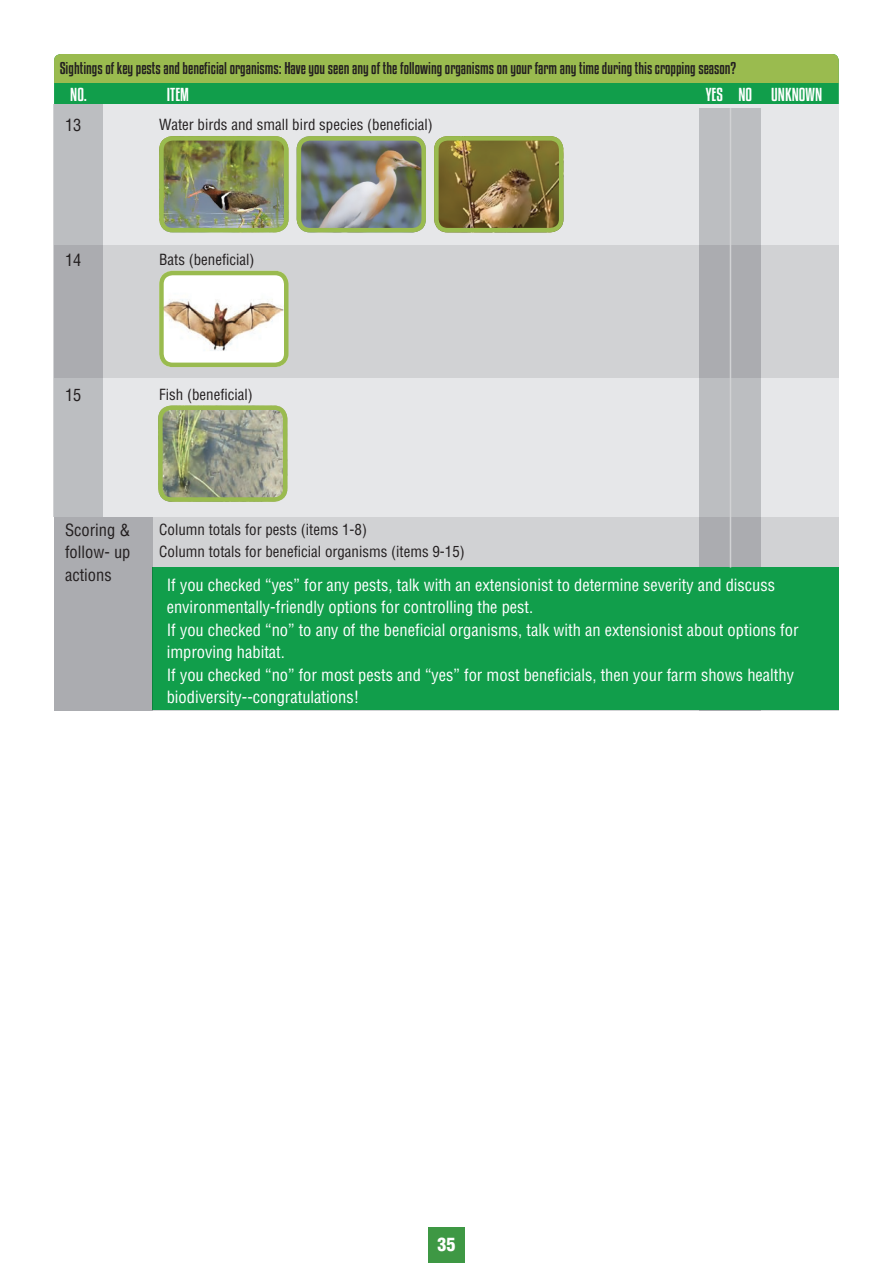
<style>
.page{position:relative;width:893px;height:1263px;background:#fff}
.page>*{position:absolute;margin:0;border:0;box-sizing:border-box;transform-origin:0 0}
.t1{font:900 condensed 18px "Helvetica";color:#fff}
.t2{font:condensed 16.5px/22.5px "Helvetica";color:#fff}
.t3{font:condensed 16.5px/22.5px "Helvetica";color:#231f20;text-align:justify}
.t4{font:16.5px "Kenyan Coffee Rg";color:#fff}
.t5{font:condensed 15px "Helvetica";color:#231f20}
.t6{font:15px "Kenyan Coffee Rg";color:#231f20}
</style>
<div class="page">
<div style="left:54px;top:54px;width:785px;height:68px;background:#119e4b;border-radius:7px"></div>
<div style="left:54px;top:54px;width:785px;height:28px;background:#9abb4f"></div>
<div style="left:54px;top:105px;width:785px;height:605px;background:#e6e7e9"></div>
<div style="left:54px;top:245px;width:785px;height:133px;background:#d1d2d4"></div>
<div style="left:54px;top:517px;width:785px;height:193px;background:#d1d2d4"></div>
<div style="left:699px;top:108px;width:61px;height:602px;background:linear-gradient(to right,#b6b7bb,#b6b7bb)"></div>
<div style="left:54px;top:105px;width:49px;height:412px;background:linear-gradient(to right,#b6b8bb,#b6b8bb)"></div>
<div style="left:153px;top:567px;width:686px;height:143px;background:#119e4b"></div>
<div style="left:54px;top:517px;width:99px;height:193px;background:#abacb0"></div>
<hr style="left:730px;top:108px;width:1px;height:459px;background:#d1d2d4">
<img style="left:164px;top:141px;width:124px;height:91px">
<div style="left:159px;top:136px;width:129px;height:96px;border:4px solid #9abb4f;border-radius:11px"></div>
<img style="left:297px;top:141px;width:128px;height:91px">
<div style="left:297px;top:136px;width:129px;height:96px;border:4px solid #9abb4f;border-radius:11px"></div>
<img style="left:439px;top:141px;width:124px;height:91px">
<div style="left:434px;top:136px;width:129px;height:96px;border:4px solid #9abb4f;border-radius:11px"></div>
<img style="left:163px;top:410px;width:124px;height:87px">
<div style="left:158px;top:405px;width:129px;height:97px;border:4px solid #9abb4f;border-radius:11px"></div>
<img style="left:164px;top:271px;width:124px;height:91px">
<div style="left:159px;top:271px;width:129px;height:96px;border:4px solid #9abb4f;border-radius:11px"></div>
<div style="left:428px;top:1228px;width:37px;height:35px;background:#3e9844"></div>
<p class="t6" style="left:60px;top:59px;width:678px">Sightings of key pests and beneficial organisms: Have you seen any of the following organisms on your farm any time during this cropping season?</p>
<p class="t4" style="left:70px;top:84px;width:18px">NO.</p>
<p class="t4" style="left:167px;top:84px;width:24px">ITEM</p>
<p class="t4" style="left:706px;top:84px;width:19px">YES</p>
<p class="t4" style="left:738px;top:84px;width:15px">NO</p>
<p class="t4" style="left:771px;top:84px;width:52px">UNKNOWN</p>
<p class="t3" style="left:65px;top:113px;width:18px">13</p>
<p class="t5" style="left:159px;top:115px;width:275px">Water birds and small bird species (beneficial)</p>
<p class="t3" style="left:65px;top:248px;width:18px">14</p>
<p class="t5" style="left:159px;top:250px;width:97px">Bats (beneficial)</p>
<p class="t3" style="left:65px;top:383px;width:18px">15</p>
<p class="t5" style="left:159px;top:385px;width:95px">Fish (beneficial)</p>
<p class="t3" style="left:65px;top:518px;width:67px">Scoring &amp; follow- up actions</p>
<p class="t5" style="left:159px;top:520px;width:209px">Column totals for pests (items 1-8)</p>
<p class="t5" style="left:159px;top:542px;width:307px">Column totals for beneficial organisms (items 9-15)</p>
<p class="t2" style="left:167px;top:573px;width:610px">If you checked “yes” for any pests, talk with an extensionist to determine severity and discuss environmentally-friendly options for controlling the pest.</p>
<p class="t2" style="left:167px;top:618px;width:633px">If you checked “no” to any of the beneficial organisms, talk with an extensionist about options for improving habitat.</p>
<p class="t2" style="left:167px;top:663px;width:629px">If you checked “no” for most pests and “yes” for most beneficials, then your farm shows healthy biodiversity--congratulations!</p>
<p class="t1" style="left:437px;top:1233px;width:19px">35</p>
</div>
